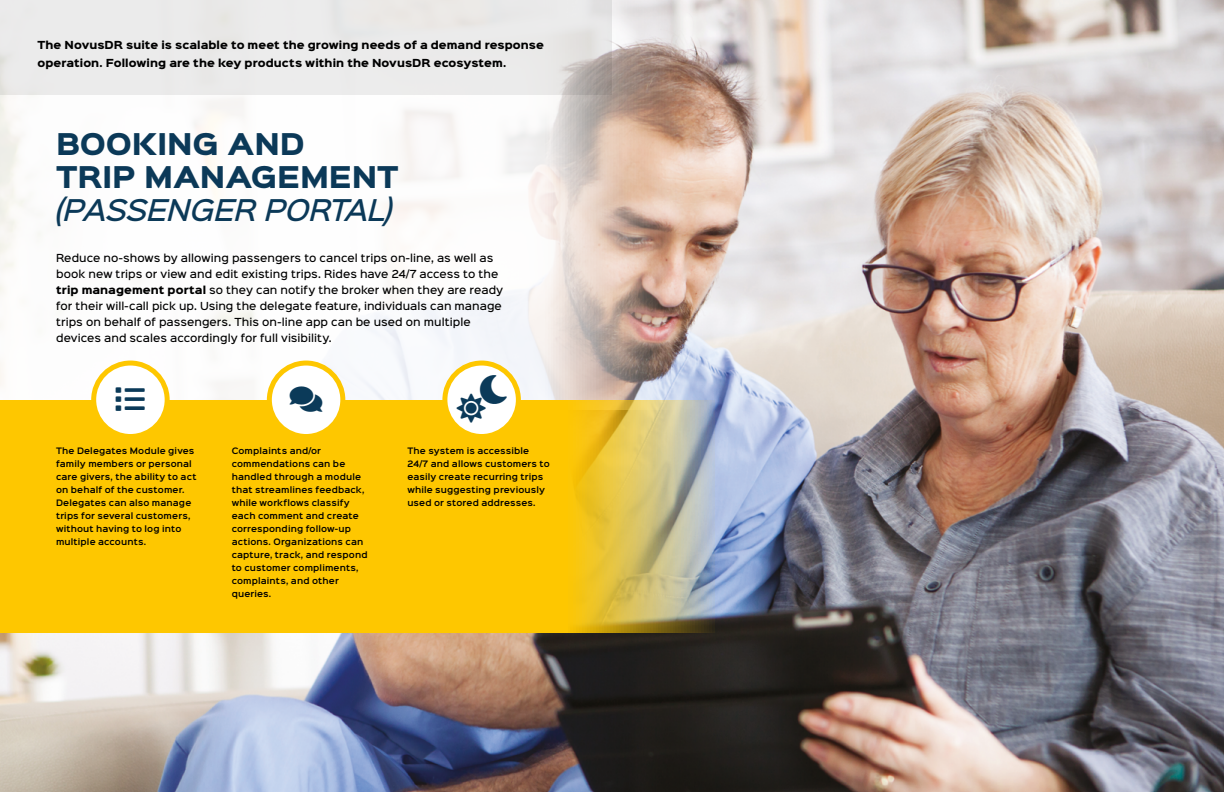
<style>
.page{position:relative;width:1224px;height:792px;background:#fff}
.page>*{position:absolute;margin:0;border:0;box-sizing:border-box;transform-origin:0 0}
.t1{font:29px "Font Awesome 5 Free Solid";color:#0b3a59}
.t2{font:900 27px/33px "Sinkin Sans 800";letter-spacing:-.005em;color:#0b3958}
.t3{font:italic 500 27px "Sinkin Sans 500";letter-spacing:-.025em;color:#0b3958}
.t4{font:500 10px/16px "Sinkin Sans 500";letter-spacing:.005em;color:#000}
.t5{font:900 10px/18px "Sinkin Sans 800";letter-spacing:.01em;color:#000}
.t6{font:600 8px/13px "Sinkin Sans 600";letter-spacing:.015em;color:#000}
.s1{font-family:"Sinkin Sans 800";font-weight:900}
</style>
<div class="page">
<img style="left:0;top:0;width:1224px;height:792px">
<svg style="left:0;top:0;width:715px;height:400px"></svg>
<svg style="left:0;top:400px;width:715px;height:233px;background:#f3c416"></svg>
<div style="left:94px;top:363px;width:73px;height:74px;background:#fff;border-radius:50%"></div>
<div style="left:91px;top:361px;width:79px;height:78px;border:5px solid #fec700;border-radius:50%"></div>
<div style="left:269px;top:363px;width:74px;height:74px;background:#fff;border-radius:50%"></div>
<div style="left:267px;top:361px;width:78px;height:78px;border:5px solid #fec700;border-radius:50%"></div>
<div style="left:445px;top:363px;width:73px;height:74px;background:#fff;border-radius:50%"></div>
<div style="left:442px;top:361px;width:79px;height:78px;border:5px solid #fec700;border-radius:50%"></div>
<div style="left:0;top:0;width:612px;height:94px;background:#ededed"></div>
<p class="t5" style="left:37px;top:36px;width:508px">The NovusDR suite is scalable to meet the growing needs of a demand response operation. Following are the key products within the NovusDR ecosystem.</p>
<h2 class="t2" style="left:56px;top:129px;width:344px">BOOKING AND<br>TRIP MANAGEMENT</h2>
<h2 class="t3" style="left:56px;top:187px;width:338px">(PASSENGER PORTAL)</h2>
<p class="t4" style="left:56px;top:249px;width:449px">Reduce no-shows by allowing passengers to cancel trips on-line, as well as book new trips or view and edit existing trips. Rides have 24/7 access to the <span class="s1">trip management portal</span> so they can notify the broker when they are ready for their will-call pick up. Using the delegate feature, individuals can manage trips on behalf of passengers. This on-line app can be used on multiple devices and scales accordingly for full visibility.</p>
<h1 class="t1" style="left:290px;top:384px;width:34px">□■▼▲</h1>
<h1 class="t1" style="left:457px;top:394px;width:31px">▲◆■</h1>
<p class="t6" style="left:56px;top:444px;width:142px">The Delegates Module gives family members or personal care givers, the ability to act on behalf of the customer.<br>Delegates can also manage trips for several customers, without having to log into multiple accounts.</p>
<p class="t6" style="left:232px;top:444px;width:137px">Complaints and/or commendations can be handled through a module that streamlines feedback, while workflows classify each comment and create corresponding follow-up actions. Organizations can capture, track, and respond to customer compliments, complaints, and other queries.</p>
<p class="t6" style="left:407px;top:444px;width:144px">The system is accessible<br>24/7 and allows customers to easily create recurring trips while suggesting previously used or stored addresses.</p>
</div>
